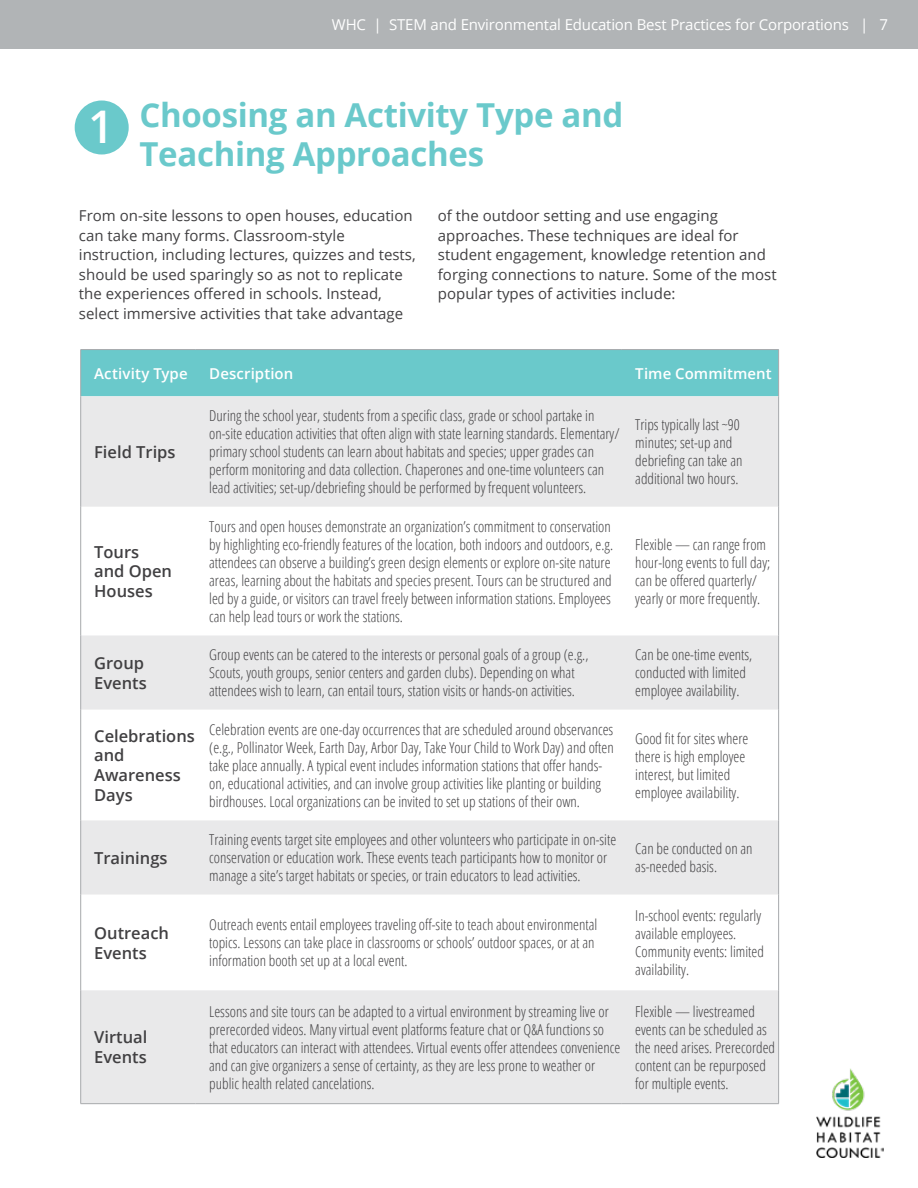
<style>
.page{position:relative;width:918px;height:1188px;background:#fff}
.page>*{position:absolute;margin:0;border:0;box-sizing:border-box;transform-origin:0 0}
.t1{font:600 45px "Open Sans";color:#fff}
.t2{font:700 33px/39px "Open Sans";letter-spacing:-.01em;color:#6ac9cb}
.t3{font:600 16.5px/19.8px "Open Sans";color:#414042}
.t4{font:300 condensed 15px/18px "Open Sans";color:#414042}
.t5{font:15px/19.5px "Open Sans";color:#414042}
.t6{font:15px "Open Sans";letter-spacing:-.01em;color:#fff}
.t7{font:600 15px "Open Sans";letter-spacing:.005em;color:#fff}
</style>
<div class="page">
<div style="left:0;top:0;width:918px;height:49px;background:#b1b4b6"></div>
<img style="left:817px;top:1069px;width:66px;height:89px">
<div style="left:81px;top:350px;width:697px;height:46px;background:#6ac9cb"></div>
<div style="left:81px;top:396px;width:697px;height:707px;background:#e9e9ea"></div>
<svg style="left:81px;top:507px;width:697px;height:483px"></svg>
<hr style="left:81px;top:349px;width:115px;height:1px;background:#a7a9ac">
<hr style="left:80px;top:350px;width:1px;height:46px;background:#a7a9ac">
<hr style="left:196px;top:349px;width:426px;height:1px;background:#a7a9ac">
<hr style="left:622px;top:349px;width:157px;height:1px;background:#a7a9ac">
<hr style="left:778px;top:350px;width:1px;height:46px;background:#a7a9ac">
<hr style="left:80px;top:396px;width:1px;height:111px;background:#a7a9ac">
<hr style="left:778px;top:396px;width:1px;height:111px;background:#a7a9ac">
<hr style="left:80px;top:507px;width:1px;height:128px;background:#a7a9ac">
<hr style="left:778px;top:507px;width:1px;height:128px;background:#a7a9ac">
<hr style="left:80px;top:635px;width:1px;height:75px;background:#a7a9ac">
<hr style="left:778px;top:635px;width:1px;height:75px;background:#a7a9ac">
<hr style="left:80px;top:710px;width:1px;height:110px;background:#a7a9ac">
<hr style="left:778px;top:710px;width:1px;height:110px;background:#a7a9ac">
<hr style="left:80px;top:820px;width:1px;height:75px;background:#a7a9ac">
<hr style="left:778px;top:820px;width:1px;height:75px;background:#a7a9ac">
<hr style="left:80px;top:895px;width:1px;height:95px;background:#a7a9ac">
<hr style="left:778px;top:895px;width:1px;height:95px;background:#a7a9ac">
<hr style="left:80px;top:990px;width:1px;height:113px;background:#a7a9ac">
<hr style="left:778px;top:990px;width:1px;height:113px;background:#a7a9ac">
<hr style="left:81px;top:1103px;width:115px;height:1px;background:#a7a9ac">
<hr style="left:196px;top:1103px;width:426px;height:1px;background:#a7a9ac">
<hr style="left:622px;top:1103px;width:157px;height:1px;background:#a7a9ac">
<div style="left:75px;top:100px;width:54px;height:54px;background:#6ac9cb;border-radius:50%"></div>
<h1 class="t1" style="left:88px;top:95px;width:27px">1</h1>
<p class="t6" style="left:332px;top:14px;width:558px">WHC | STEM and Environmental Education Best Practices for Corporations | 7</p>
<h2 class="t2" style="left:140px;top:95px;width:485px">Choosing an Activity Type and<br>Teaching Approaches</h2>
<p class="t5" style="left:79px;top:206px;width:338px">From on-site lessons to open houses, education can take many forms. Classroom-style instruction, including lectures, quizzes and tests, should be used sparingly so as not to replicate the experiences offered in schools. Instead, select immersive activities that take advantage</p>
<p class="t5" style="left:438px;top:206px;width:340px">of the outdoor setting and use engaging approaches. These techniques are ideal for student engagement, knowledge retention and forging connections to nature. Some of the most popular types of activities include:</p>
<p class="t7" style="left:94px;top:363px;width:95px">Activity Type</p>
<p class="t7" style="left:209px;top:363px;width:86px">Description</p>
<p class="t7" style="left:635px;top:363px;width:138px">Time Commitment</p>
<p class="t3" style="left:94px;top:442px;width:83px">Field Trips</p>
<p class="t3" style="left:94px;top:541px;width:79px">Tours and Open<br>Houses</p>
<p class="t4" style="left:209px;top:406px;width:412px">During the school year, students from a specific class, grade or school partake in on-site education activities that often align with state learning standards. Elementary/ primary school students can learn about habitats and species; upper grades can perform monitoring and data collection. Chaperones and one-time volunteers can lead activities; set-up/debriefing should be performed by frequent volunteers.</p>
<p class="t4" style="left:635px;top:415px;width:109px">Trips typically last ~90 minutes; set-up and debriefing can take an additional two hours.</p>
<p class="t4" style="left:209px;top:517px;width:405px">Tours and open houses demonstrate an organization’s commitment to conservation by highlighting eco-friendly features of the location, both indoors and outdoors, e.g. attendees can observe a building’s green design elements or explore on-site nature areas, learning about the habitats and species present. Tours can be structured and led by a guide, or visitors can travel freely between information stations. Employees can help lead tours or work the stations.</p>
<p class="t4" style="left:635px;top:535px;width:136px">Flexible — can range from hour-long events to full day; can be offered quarterly/ yearly or more frequently.</p>
<p class="t3" style="left:94px;top:653px;width:54px">Group<br>Events</p>
<p class="t4" style="left:209px;top:645px;width:381px">Group events can be catered to the interests or personal goals of a group (e.g.,<br>Scouts, youth groups, senior centers and garden clubs). Depending on what attendees wish to learn, can entail tours, station visits or hands-on activities.</p>
<p class="t4" style="left:635px;top:645px;width:119px">Can be one-time events, conducted with limited employee availability.</p>
<p class="t3" style="left:94px;top:725px;width:102px">Celebrations and<br>Awareness<br>Days</p>
<p class="t4" style="left:209px;top:720px;width:406px">Celebration events are one-day occurrences that are scheduled around observances (e.g., Pollinator Week, Earth Day, Arbor Day, Take Your Child to Work Day) and often take place annually. A typical event includes information stations that offer hands&shy;on, educational activities, and can involve group activities like planting or building birdhouses. Local organizations can be invited to set up stations of their own.</p>
<p class="t4" style="left:635px;top:729px;width:115px">Good fit for sites where there is high employee interest, but limited employee availability.</p>
<p class="t3" style="left:94px;top:848px;width:75px">Trainings</p>
<p class="t4" style="left:209px;top:830px;width:409px">Training events target site employees and other volunteers who participate in on-site conservation or education work. These events teach participants how to monitor or manage a site’s target habitats or species, or train educators to lead activities.</p>
<p class="t4" style="left:635px;top:839px;width:119px">Can be conducted on an as-needed basis.</p>
<p class="t3" style="left:94px;top:923px;width:76px">Outreach<br>Events</p>
<p class="t4" style="left:209px;top:915px;width:390px">Outreach events entail employees traveling off-site to teach about environmental topics. Lessons can take place in classrooms or schools’ outdoor spaces, or at an information booth set up at a local event.</p>
<p class="t4" style="left:635px;top:906px;width:130px">In-school events: regularly available employees.<br>Community events: limited availability.</p>
<p class="t3" style="left:94px;top:1027px;width:55px">Virtual<br>Events</p>
<p class="t4" style="left:209px;top:1002px;width:413px">Lessons and site tours can be adapted to a virtual environment by streaming live or prerecorded videos. Many virtual event platforms feature chat or Q&amp;A functions so that educators can interact with attendees. Virtual events offer attendees convenience and can give organizers a sense of certainty, as they are less prone to weather or public health related cancelations.</p>
<p class="t4" style="left:635px;top:1002px;width:141px">Flexible — livestreamed events can be scheduled as the need arises. Prerecorded content can be repurposed for multiple events.</p>
</div>
